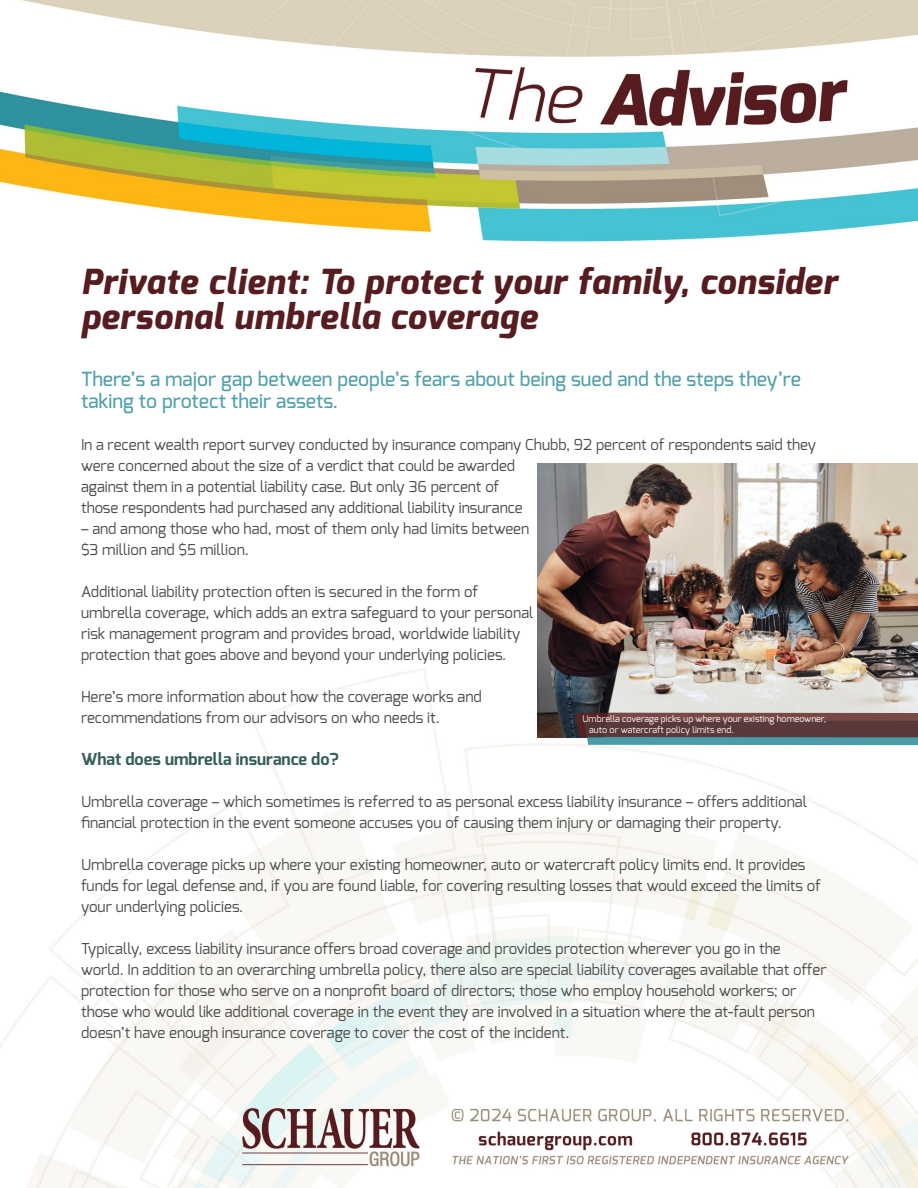
<style>
.page{position:relative;width:918px;height:1188px;background:#fff}
.page>*{position:absolute;margin:0;border:0;box-sizing:border-box;transform-origin:0 0}
.t1{font:italic 800 34.5px/34.5px "Exo";letter-spacing:.025em;color:#571c1f}
.t2{font:500 19.5px/22.5px "Exo";color:#4fa0ab}
.t3{font:700 16.5px "Exo";color:#355f59}
.t4{font:15px/21px "Exo";color:#4a4a49}
.t5{font:9px/10.5px "Exo";color:#fff}
</style>
<div class="page">
<img style="left:0;top:0;width:918px;height:1188px">
<img style="left:537px;top:464px;width:381px;height:273px">
<svg style="left:575px;top:713px;width:343px;height:32px"></svg>
<h1 class="t1" style="left:81px;top:265px;width:757px">Private client: To protect your family, consider personal umbrella coverage</h1>
<h2 class="t2" style="left:81px;top:367px;width:722px">There’s a major gap between people’s fears about being sued and the steps they’re taking to protect their assets.</h2>
<p class="t4" style="left:81px;top:434px;width:737px">In a recent wealth report survey conducted by insurance company Chubb, 92 percent of respondents said they were concerned about the size of a verdict that could be awarded<br>against them in a potential liability case. But only 36 percent of<br>those respondents had purchased any additional liability insurance</p>
<p class="t4" style="left:81px;top:518px;width:450px">– and among those who had, most of them only had limits between $3 million and $5 million.</p>
<p class="t4" style="left:81px;top:581px;width:454px">Additional liability protection often is secured in the form of umbrella coverage, which adds an extra safeguard to your personal risk management program and provides broad, worldwide liability protection that goes above and beyond your underlying policies.</p>
<p class="t4" style="left:81px;top:686px;width:402px">Here’s more information about how the coverage works and recommendations from our advisors on who needs it.</p>
<p class="t3" style="left:81px;top:749px;width:259px">What does umbrella insurance do?</p>
<p class="t4" style="left:81px;top:791px;width:728px">Umbrella coverage – which sometimes is referred to as personal excess liability insurance – offers additional financial protection in the event someone accuses you of causing them injury or damaging their property.</p>
<p class="t4" style="left:81px;top:854px;width:742px">Umbrella coverage picks up where your existing homeowner, auto or watercraft policy limits end. It provides funds for legal defense and, if you are found liable, for covering resulting losses that would exceed the limits of your underlying policies.</p>
<p class="t4" style="left:81px;top:938px;width:747px">Typically, excess liability insurance offers broad coverage and provides protection wherever you go in the world. In addition to an overarching umbrella policy, there also are special liability coverages available that offer protection for those who serve on a nonprofit board of directors; those who employ household workers; or those who would like additional coverage in the event they are involved in a situation where the at-fault person doesn’t have enough insurance coverage to cover the cost of the incident.</p>
<p class="t5" style="left:589px;top:714px;width:239px;text-indent:-7px">Umbrella coverage picks up where your existing homeowner, auto or watercraft policy limits end.</p>
</div>
